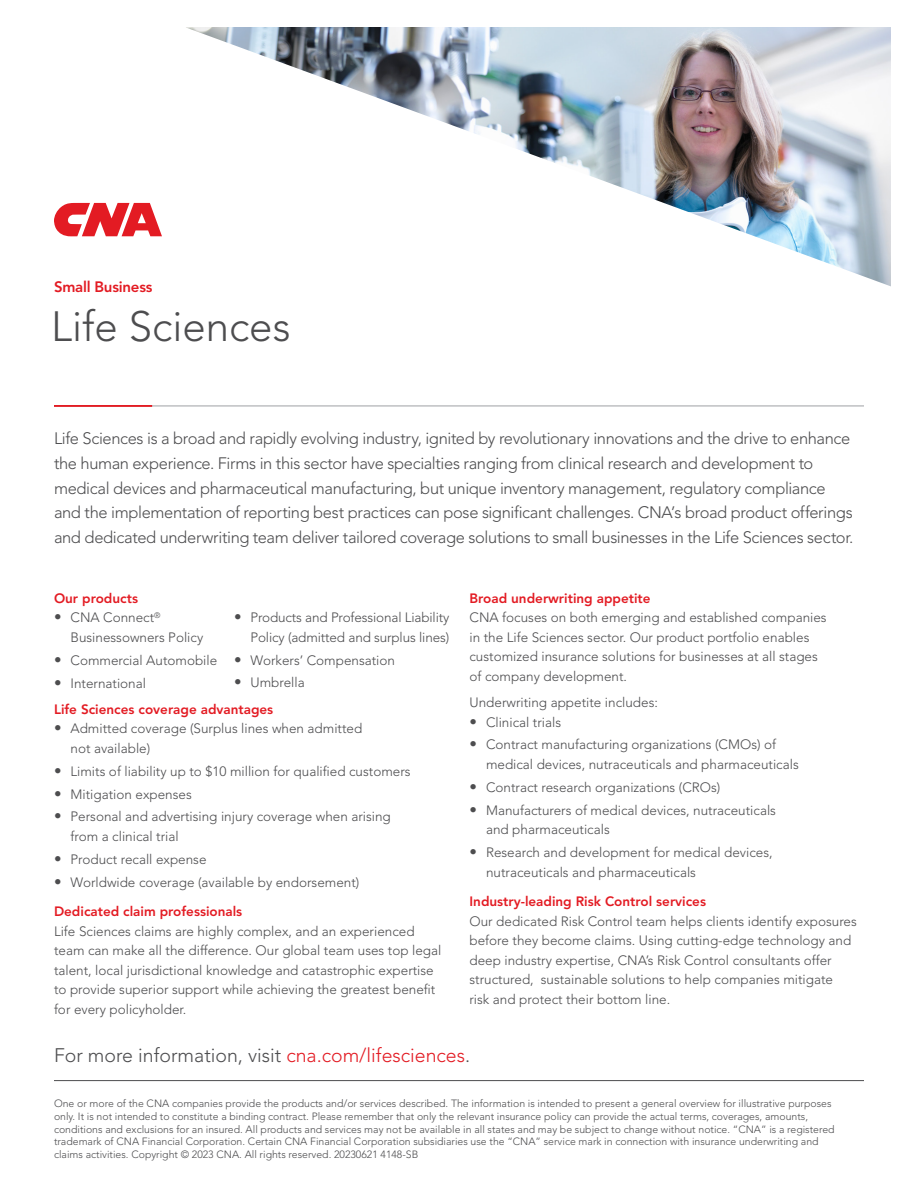
<style>
.page{position:relative;width:918px;height:1188px;background:#fff}
.page>*{position:absolute;margin:0;border:0;box-sizing:border-box;transform-origin:0 0}
.t1{font:300 42px "Avenir LT Std";color:#4d4d4f}
.t2{font:300 19.5px "Avenir LT Std";color:#4d4d4f}
.t3{font:300 16.5px/24.6px "Avenir LT Std";letter-spacing:-.025em;color:#4d4d4f}
.t4{font:800 15px "Avenir LT Std";letter-spacing:-.015em;color:#e31b23}
.t5{font:300 13.5px/19.5px "Avenir LT Std";color:#4d4d4f}
.t6{font:800 13.5px/26.2px "Avenir LT Std";color:#e31b23}
.t7{font:300 10.5px/12.6px "Avenir LT Std";color:#4d4d4f}
.s1{font-weight:800;font-size:15px}
.s2{font-size:15px;color:#4d4d4f}
.s3{font-weight:300;color:#4d4d4f}
.s4{font-weight:800;color:#e31b23}
.s5{color:#e31b23}
</style>
<div class="page">
<img style="left:186px;top:27px;width:705px;height:259px">
<svg style="left:54px;top:203px;width:108px;height:33px"></svg>
<hr style="left:54px;top:406px;width:810px;height:1px;background:#9fa1a4">
<hr style="left:54px;top:405px;width:98px;height:2px;background:#e31b23">
<hr style="left:54px;top:1080px;width:810px;height:1px;background:#4d4d4f">
<p class="t4" style="left:54px;top:278px;width:100px">Small Business</p>
<h1 class="t1" style="left:51px;top:302px;width:241px">Life Sciences</h1>
<p class="t3" style="left:54px;top:427px;width:801px">Life Sciences is a broad and rapidly evolving industry, ignited by revolutionary innovations and the drive to enhance the human experience. Firms in this sector have specialties ranging from clinical research and development to medical devices and pharmaceutical manufacturing, but unique inventory management, regulatory compliance and the implementation of reporting best practices can pose significant challenges. CNA’s broad product offerings and dedicated underwriting team deliver tailored coverage solutions to small businesses in the Life Sciences sector.</p>
<p class="t6" style="left:54px;top:585px;width:85px">Our products</p>
<p class="t5" style="left:71px;top:608px;width:134px;text-indent:-17px"><span class="s1">•</span> CNA Connect<sup>®<br></sup>Businessowners Policy</p>
<p class="t5" style="left:54px;top:650px;width:165px"><span class="s1">•</span> Commercial Automobile</p>
<p class="t6" style="left:54px;top:670px;width:221px"><span class="s2">•</span> <span class="s3">International<br></span>Life Sciences coverage advantages</p>
<p class="t5" style="left:70px;top:719px;width:293px;text-indent:-16px"><span class="s1">•</span> Admitted coverage (Surplus lines when admitted not available)</p>
<p class="t5" style="left:54px;top:761px;width:358px"><span class="s1">•</span> Limits of liability up to $10 million for qualified customers</p>
<p class="t5" style="left:54px;top:784px;width:139px"><span class="s1">•</span> Mitigation expenses</p>
<p class="t5" style="left:70px;top:807px;width:322px;text-indent:-16px"><span class="s1">•</span> Personal and advertising injury coverage when arising from a clinical trial</p>
<p class="t5" style="left:54px;top:849px;width:154px"><span class="s1">•</span> Product recall expense</p>
<p class="t5" style="left:54px;top:867px;width:307px;line-height:29.5px"><span class="s1">•</span> Worldwide coverage (available by endorsement)<br><span class="s4">Dedicated claim professionals</span></p>
<p class="t5" style="left:54px;top:921px;width:389px">Life Sciences claims are highly complex, and an experienced team can make all the difference. Our global team uses top legal talent, local jurisdictional knowledge and catastrophic expertise to provide superior support while achieving the greatest benefit for every policyholder.</p>
<p class="t5" style="left:234px;top:608px;width:217px;text-align:right"><span class="s1">•</span> Products and Professional Liability<br>Policy (admitted and surplus lines)</p>
<p class="t5" style="left:234px;top:650px;width:163px"><span class="s1">•</span> Workers’ Compensation</p>
<p class="t5" style="left:234px;top:673px;width:72px"><span class="s1">•</span> Umbrella</p>
<p class="t6" style="left:470px;top:585px;width:183px">Broad underwriting appetite</p>
<p class="t5" style="left:470px;top:608px;width:359px">CNA focuses on both emerging and established companies in the Life Sciences sector. Our product portfolio enables customized insurance solutions for businesses at all stages of company development.</p>
<p class="t5" style="left:470px;top:693px;width:190px">Underwriting appetite includes:</p>
<p class="t5" style="left:470px;top:712px;width:93px"><span class="s1">•</span> Clinical trials</p>
<p class="t5" style="left:486px;top:735px;width:314px;text-indent:-16px"><span class="s1">•</span> Contract manufacturing organizations (CMOs) of medical devices, nutraceuticals and pharmaceuticals</p>
<p class="t5" style="left:470px;top:778px;width:252px"><span class="s1">•</span> Contract research organizations (CROs)</p>
<p class="t5" style="left:486px;top:800px;width:292px;text-indent:-16px"><span class="s1">•</span> Manufacturers of medical devices, nutraceuticals and pharmaceuticals</p>
<p class="t5" style="left:486px;top:843px;width:288px;text-indent:-16px"><span class="s1">•</span> Research and development for medical devices, nutraceuticals and pharmaceuticals</p>
<p class="t6" style="left:470px;top:888px;width:238px">Industry-leading Risk Control services</p>
<p class="t5" style="left:470px;top:911px;width:389px">Our dedicated Risk Control team helps clients identify exposures before they become claims. Using cutting-edge technology and deep industry expertise, CNA’s Risk Control consultants offer structured, sustainable solutions to help companies mitigate<br>risk and protect their bottom line.</p>
<h2 class="t2" style="left:54px;top:1044px;width:418px">For more information, visit <span class="s5">cna.com/lifesciences</span>.</h2>
<p class="t7" style="left:54px;top:1098px;width:782px">One or more of the CNA companies provide the products and/or services described. The information is intended to present a general overview for illustrative purposes only. It is not intended to constitute a binding contract. Please remember that only the relevant insurance policy can provide the actual terms, coverages, amounts, conditions and exclusions for an insured. All products and services may not be available in all states and may be subject to change without notice. “CNA” is a registered trademark of CNA Financial Corporation. Certain CNA Financial Corporation subsidiaries use the “CNA” service mark in connection with insurance underwriting and claims activities. Copyright © 2023 CNA. All rights reserved. 20230621 4148-SB</p>
</div>
